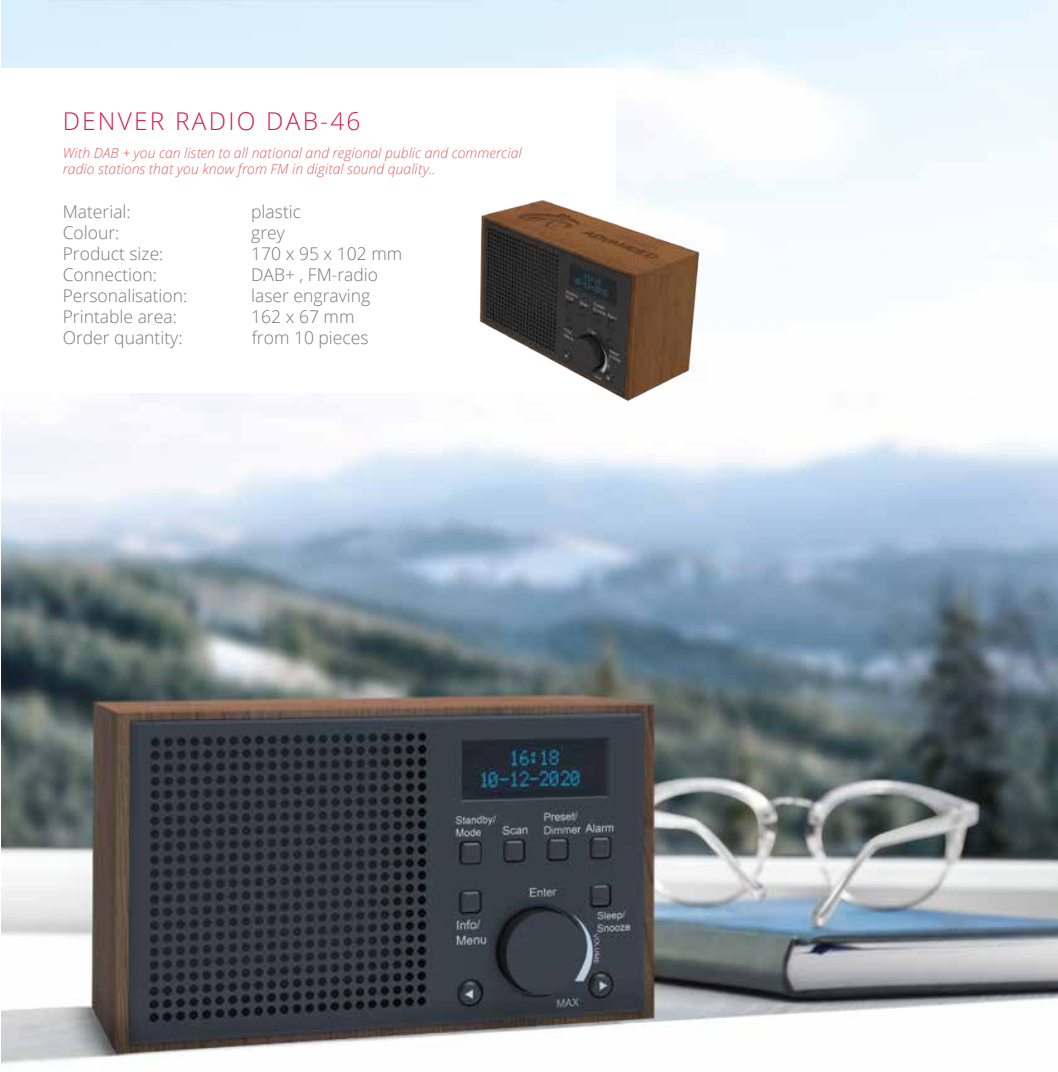
<style>
.page{position:relative;width:1058px;height:1072px;background:#fff}
.page>*{position:absolute;margin:0;border:0;box-sizing:border-box;transform-origin:0 0}
.t1{font:300 24.5px "Open Sans";letter-spacing:.09em;color:#d81c48}
.t2{font:300 17.5px "Open Sans";color:#77787b}
.t3{font:italic 300 14px/15.8px "Open Sans";letter-spacing:.005em;color:#df6267}
</style>
<div class="page">
<img style="left:1px;top:0;width:1057px;height:1065px">
<div style="left:0;top:69px;width:615px;height:324px;background:#fff"></div>
<img style="left:468px;top:177px;width:238px;height:239px">
<h1 class="t1" style="left:63px;top:105px;width:299px">DENVER RADIO DAB-46</h1>
<p class="t3" style="left:63px;top:144px;width:461px">With DAB + you can listen to all national and regional public and commercial radio stations that you know from FM in digital sound quality..</p>
<p class="t2" style="left:63px;top:199px;width:70px">Material:</p>
<p class="t2" style="left:251px;top:199px;width:51px">plastic</p>
<p class="t2" style="left:63px;top:220px;width:58px">Colour:</p>
<p class="t2" style="left:251px;top:220px;width:35px">grey</p>
<p class="t2" style="left:63px;top:241px;width:102px">Product size:</p>
<p class="t2" style="left:251px;top:241px;width:153px">170 x 95 x 102 mm</p>
<p class="t2" style="left:63px;top:262px;width:96px">Connection:</p>
<p class="t2" style="left:251px;top:262px;width:128px">DAB+ , FM-radio</p>
<p class="t2" style="left:63px;top:283px;width:126px">Personalisation:</p>
<p class="t2" style="left:251px;top:283px;width:120px">laser engraving</p>
<p class="t2" style="left:63px;top:304px;width:116px">Printable area:</p>
<p class="t2" style="left:251px;top:304px;width:105px">162 x 67 mm</p>
<p class="t2" style="left:63px;top:325px;width:121px">Order quantity:</p>
<p class="t2" style="left:252px;top:325px;width:118px">from 10 pieces</p>
</div>
